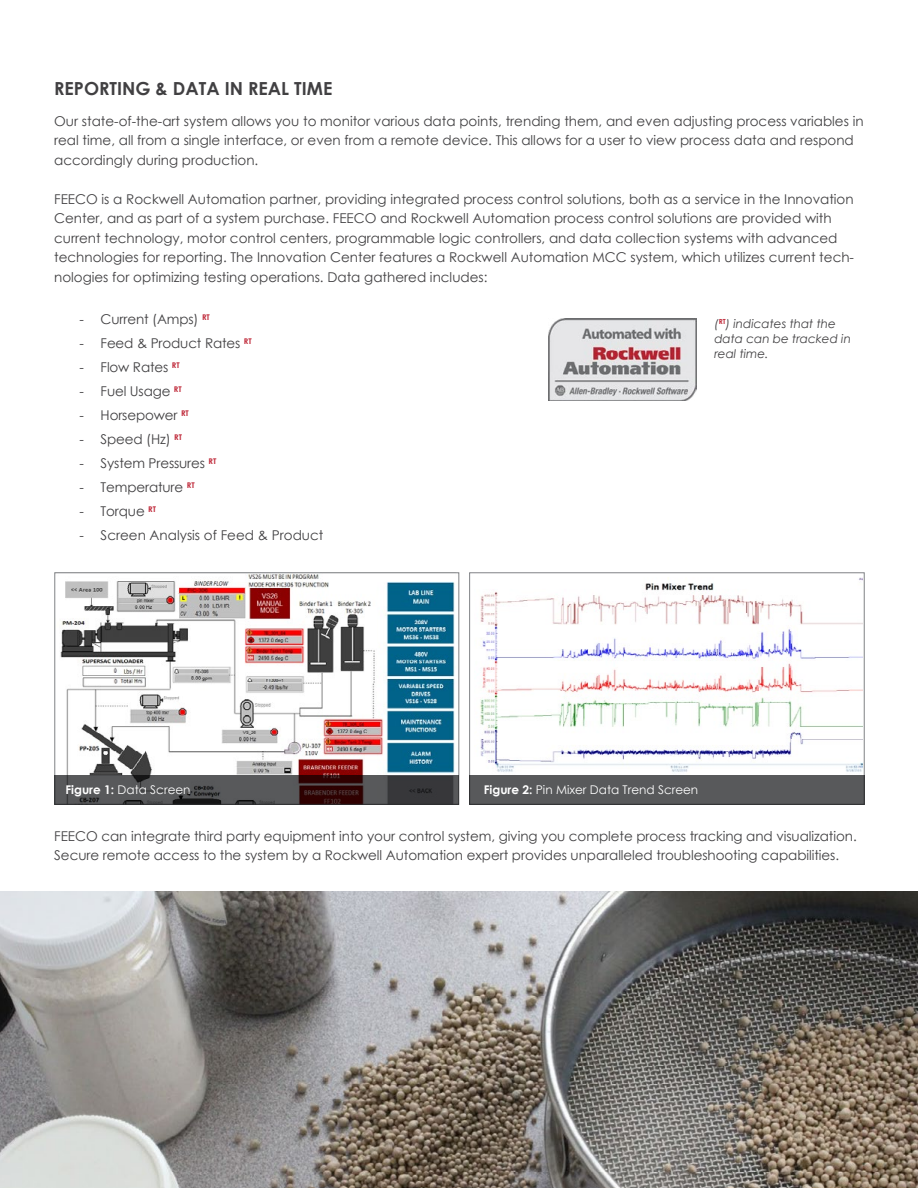
<style>
.page{position:relative;width:918px;height:1188px;background:#fff}
.page>*{position:absolute;margin:0;border:0;box-sizing:border-box;transform-origin:0 0}
.t1{font:700 18px "Century Gothic";color:#414042}
.t2{font:13.5px/19.5px "Century Gothic";color:#414042}
.t3{font:12px "Century Gothic";color:#fff}
.t4{font:italic 12px/15px "Century Gothic";color:#414042}
.s1{font-weight:700}
</style>
<div class="page">
<img style="left:480px;top:577px;width:383px;height:195px">
<div style="left:469px;top:572px;width:396px;height:233px;border:1px solid #808285"></div>
<img style="left:60px;top:574px;width:395px;height:201px">
<div style="left:54px;top:572px;width:405px;height:233px;border:1px solid #808285"></div>
<svg style="left:55px;top:775px;width:404px;height:29px;background:#484344"></svg>
<div style="left:470px;top:775px;width:395px;height:29px;background:#58595b"></div>
<img style="left:548px;top:318px;width:148px;height:83px">
<img style="left:0;top:891px;width:918px;height:297px">
<h1 class="t1" style="left:54px;top:74px;width:280px">REPORTING &amp; DATA IN REAL TIME</h1>
<p class="t2" style="left:54px;top:111px;width:811px">Our state-of-the-art system allows you to monitor various data points, trending them, and even adjusting process variables in real time, all from a single interface, or even from a remote device. This allows for a user to view process data and respond accordingly during production.</p>
<p class="t2" style="left:54px;top:189px;width:801px">FEECO is a Rockwell Automation partner, providing integrated process control solutions, both as a service in the Innovation Center, and as part of a system purchase. FEECO and Rockwell Automation process control solutions are provided with current technology, motor control centers, programmable logic controllers, and data collection systems with advanced technologies for reporting. The Innovation Center features a Rockwell Automation MCC system, which utilizes current tech&shy;nologies for optimizing testing operations. Data gathered includes:</p>
<p class="t2" style="left:80px;top:309px;width:132px">- Current (Amps) <sup>RT</sup></p>
<p class="t2" style="left:80px;top:333px;width:174px">- Feed &amp; Product Rates <sup>RT</sup></p>
<p class="t2" style="left:80px;top:357px;width:102px">- Flow Rates <sup>RT</sup></p>
<p class="t2" style="left:80px;top:381px;width:104px">- Fuel Usage <sup>RT</sup></p>
<p class="t2" style="left:80px;top:405px;width:111px">- Horsepower <sup>RT</sup></p>
<p class="t2" style="left:80px;top:429px;width:104px">- Speed (Hz) <sup>RT</sup></p>
<p class="t2" style="left:80px;top:453px;width:138px">- System Pressures <sup>RT</sup></p>
<p class="t2" style="left:80px;top:477px;width:117px">- Temperature <sup>RT</sup></p>
<p class="t2" style="left:80px;top:501px;width:78px">- Torque <sup>RT</sup></p>
<p class="t2" style="left:80px;top:525px;width:245px">- Screen Analysis of Feed &amp; Product</p>
<p class="t4" style="left:714px;top:316px;width:138px">(<sup>RT</sup>) indicates that the data can be tracked in real time.</p>
<p class="t3" style="left:66px;top:781px;width:127px"><span class="s1">Figure 1:</span> Data Screen</p>
<p class="t3" style="left:484px;top:781px;width:216px"><span class="s1">Figure 2:</span> Pin Mixer Data Trend Screen</p>
<p class="t2" style="left:54px;top:826px;width:804px">FEECO can integrate third party equipment into your control system, giving you complete process tracking and visualization.<br>Secure remote access to the system by a Rockwell Automation expert provides unparalleled troubleshooting capabilities.</p>
</div>
